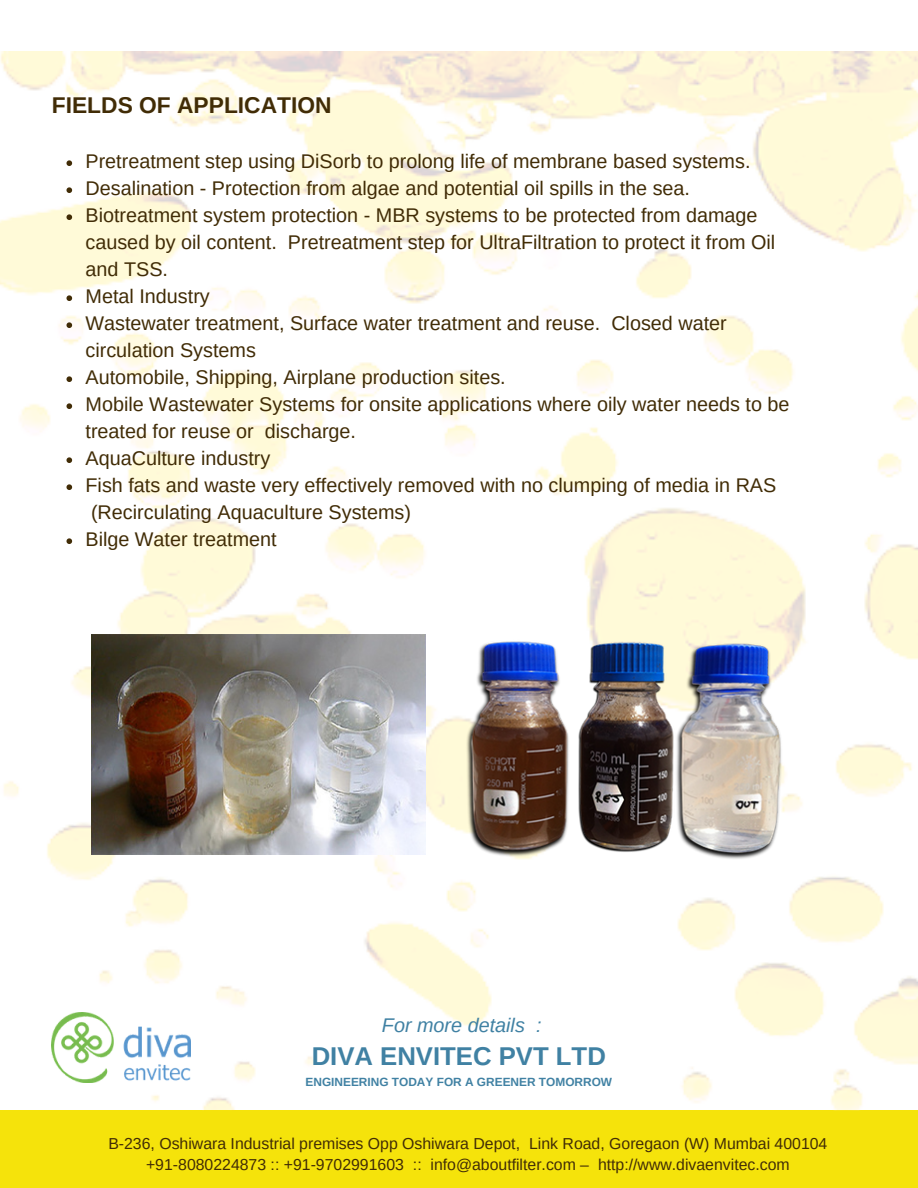
<style>
.page{position:relative;width:918px;height:1188px;background:#fff}
.page>*{position:absolute;margin:0;border:0;box-sizing:border-box;transform-origin:0 0}
.t1{font:700 25.8px "Arimo";color:#4081a3}
.t2{font:700 22.8px "Arimo";color:#412c06}
.t3{font:19.8px/27px "Arimo";color:#412c06}
.t4{font:italic 19.8px "Arimo";color:#4081a3}
.t5{font:15.9px "Arimo";color:#412c06}
.t6{font:700 11.85px "Arimo";color:#4081a3}
</style>
<div class="page">
<div style="left:0;top:1110px;width:918px;height:78px;background:#f5e30b"></div>
<img style="left:0;top:52px;width:918px;height:1058px">
<img style="left:52px;top:1013px;width:138px;height:70px">
<svg style="left:67px;top:160px;width:5px;height:6px"></svg>
<svg style="left:67px;top:187px;width:5px;height:6px"></svg>
<svg style="left:67px;top:214px;width:5px;height:6px"></svg>
<svg style="left:67px;top:295px;width:5px;height:6px"></svg>
<svg style="left:67px;top:322px;width:5px;height:6px"></svg>
<svg style="left:67px;top:376px;width:5px;height:6px"></svg>
<svg style="left:67px;top:403px;width:5px;height:6px"></svg>
<svg style="left:67px;top:457px;width:5px;height:6px"></svg>
<svg style="left:67px;top:484px;width:5px;height:6px"></svg>
<svg style="left:67px;top:538px;width:5px;height:6px"></svg>
<img style="left:92px;top:634px;width:334px;height:221px">
<img style="left:440px;top:634px;width:356px;height:232px">
<p class="t2" style="left:52px;top:93px;width:281px">FIELDS OF APPLICATION</p>
<p class="t3" style="left:86px;top:148px;width:666px">Pretreatment step using DiSorb to prolong life of membrane based systems.</p>
<p class="t3" style="left:86px;top:175px;width:606px">Desalination - Protection from algae and potential oil spills in the sea.</p>
<p class="t3" style="left:86px;top:202px;width:691px">Biotreatment system protection - MBR systems to be protected from damage caused by oil content. Pretreatment step for UltraFiltration to protect it from Oil and TSS.</p>
<p class="t3" style="left:86px;top:283px;width:126px">Metal Industry</p>
<p class="t3" style="left:86px;top:310px;width:643px">Wastewater treatment, Surface water treatment and reuse. Closed water circulation Systems</p>
<p class="t3" style="left:86px;top:364px;width:422px">Automobile, Shipping, Airplane production sites.</p>
<p class="t3" style="left:86px;top:391px;width:706px">Mobile Wastewater Systems for onsite applications where oily water needs to be treated for reuse or discharge.</p>
<p class="t3" style="left:86px;top:445px;width:186px">AquaCulture industry</p>
<p class="t3" style="left:86px;top:472px;width:692px">Fish fats and waste very effectively removed with no clumping of media in RAS (Recirculating Aquaculture Systems)</p>
<p class="t3" style="left:86px;top:526px;width:193px">Bilge Water treatment</p>
<p class="t4" style="left:382px;top:1014px;width:161px">For more details :</p>
<p class="t1" style="left:312px;top:1042px;width:296px">DIVA ENVITEC PVT LTD</p>
<p class="t6" style="left:306px;top:1075px;width:308px">ENGINEERING TODAY FOR A GREENER TOMORROW</p>
<p class="t5" style="left:108px;top:1134px;width:721px">B-236, Oshiwara Industrial premises Opp Oshiwara Depot, Link Road, Goregaon (W) Mumbai 400104</p>
<p class="t5" style="left:146px;top:1156px;width:645px">+91-8080224873 :: +91-9702991603 :: info@aboutfilter.com – http://www.divaenvitec.com</p>
</div>
